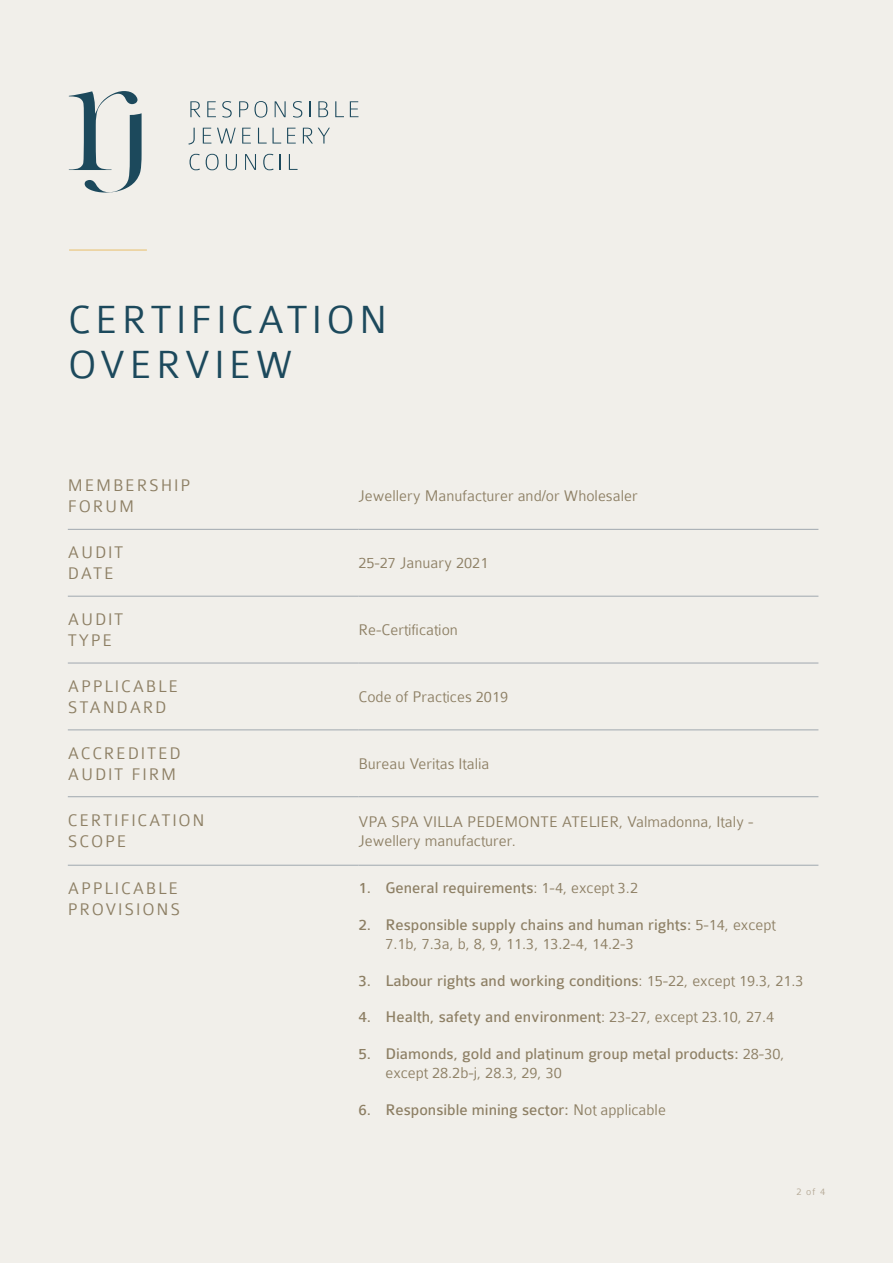
<style>
.page{position:relative;width:893px;height:1263px;background:#f1efea}
.page>*{position:absolute;margin:0;border:0;box-sizing:border-box;transform-origin:0 0}
.Large_subhead_20pt_S{font:300 42px/45px "Colaborate";letter-spacing:.1em;color:#1c495c}
.Small_subhead_12pt_E{font:300 18px/21px "Colaborate";letter-spacing:.1em;color:#8d7f64}
.Body_copy_Earth{font:300 16.5px/19.5px "Colaborate";color:#8d7f64}
.t1{font:16.5px/19.5px "Colaborate";color:#8d7f64}
.t2{font:300 10.5px "Colaborate";color:#b5a996}
.s1{font-weight:300}
.s2{font-weight:400}
</style>
<div class="page">
<hr style="left:69px;top:249px;width:78px;height:2px;background:#e9c378">
<svg style="left:68px;top:96px;width:291px;height:75px"></svg>
<svg style="left:69px;top:91px;width:73px;height:102px"></svg>
<svg style="left:190px;top:101px;width:10px;height:16px"></svg>
<svg style="left:207px;top:101px;width:9px;height:16px"></svg>
<svg style="left:222px;top:101px;width:10px;height:17px"></svg>
<svg style="left:239px;top:101px;width:9px;height:16px"></svg>
<svg style="left:254px;top:101px;width:13px;height:17px"></svg>
<svg style="left:275px;top:101px;width:11px;height:16px"></svg>
<svg style="left:293px;top:101px;width:9px;height:17px"></svg>
<svg style="left:309px;top:101px;width:2px;height:16px"></svg>
<svg style="left:318px;top:101px;width:10px;height:16px"></svg>
<svg style="left:335px;top:101px;width:9px;height:16px"></svg>
<svg style="left:350px;top:101px;width:8px;height:16px"></svg>
<svg style="left:188px;top:128px;width:7px;height:17px"></svg>
<svg style="left:203px;top:128px;width:8px;height:16px"></svg>
<svg style="left:217px;top:128px;width:19px;height:16px"></svg>
<svg style="left:242px;top:128px;width:9px;height:16px"></svg>
<svg style="left:258px;top:128px;width:23px;height:16px"></svg>
<svg style="left:287px;top:128px;width:9px;height:16px"></svg>
<svg style="left:303px;top:128px;width:27px;height:16px"></svg>
<svg style="left:190px;top:154px;width:10px;height:16px"></svg>
<svg style="left:206px;top:154px;width:13px;height:16px"></svg>
<svg style="left:226px;top:154px;width:11px;height:16px"></svg>
<svg style="left:245px;top:154px;width:11px;height:16px"></svg>
<svg style="left:263px;top:154px;width:11px;height:16px"></svg>
<svg style="left:280px;top:154px;width:1px;height:16px"></svg>
<svg style="left:289px;top:154px;width:9px;height:16px"></svg>
<hr style="left:68px;top:529px;width:290px;height:1px;background:#a0a8af">
<hr style="left:358px;top:529px;width:460px;height:1px;background:#a0a8af">
<hr style="left:68px;top:596px;width:290px;height:1px;background:#a0a8af">
<hr style="left:358px;top:596px;width:460px;height:1px;background:#a0a8af">
<hr style="left:68px;top:663px;width:290px;height:1px;background:#a0a8af">
<hr style="left:358px;top:663px;width:460px;height:1px;background:#a0a8af">
<hr style="left:68px;top:730px;width:290px;height:1px;background:#a0a8af">
<hr style="left:358px;top:730px;width:460px;height:1px;background:#a0a8af">
<hr style="left:68px;top:796px;width:290px;height:1px;background:#a0a8af">
<hr style="left:358px;top:796px;width:460px;height:1px;background:#a0a8af">
<hr style="left:68px;top:865px;width:290px;height:1px;background:#a0a8af">
<hr style="left:358px;top:865px;width:460px;height:1px;background:#a0a8af">
<p class="Large_subhead_20pt_S" style="left:68px;top:298px;width:321px">CERTIFICATION<br>OVERVIEW</p>
<p class="Small_subhead_12pt_E" style="left:68px;top:475px;width:124px">MEMBERSHIP<br>FORUM</p>
<p class="Body_copy_Earth" style="left:358px;top:486px;width:281px">Jewellery Manufacturer and/or Wholesaler</p>
<p class="Small_subhead_12pt_E" style="left:68px;top:542px;width:57px">AUDIT<br>DATE</p>
<p class="Body_copy_Earth" style="left:358px;top:553px;width:131px">25-27 January 2021</p>
<p class="Small_subhead_12pt_E" style="left:68px;top:609px;width:57px">AUDIT<br>TYPE</p>
<p class="Body_copy_Earth" style="left:358px;top:620px;width:101px">Re-Certification</p>
<p class="Small_subhead_12pt_E" style="left:68px;top:676px;width:112px">APPLICABLE<br>STANDARD</p>
<p class="Body_copy_Earth" style="left:358px;top:687px;width:151px">Code of Practices 2019</p>
<p class="Small_subhead_12pt_E" style="left:68px;top:742px;width:114px">ACCREDITED<br>AUDIT FIRM</p>
<p class="Body_copy_Earth" style="left:358px;top:754px;width:132px">Bureau Veritas Italia</p>
<p class="Small_subhead_12pt_E" style="left:68px;top:810px;width:138px">CERTIFICATION<br>SCOPE</p>
<p class="Body_copy_Earth" style="left:358px;top:812px;width:397px">VPA SPA VILLA PEDEMONTE ATELIER, Valmadonna, Italy -<br>Jewellery manufacturer.</p>
<p class="Small_subhead_12pt_E" style="left:68px;top:878px;width:114px">APPLICABLE<br>PROVISIONS</p>
<p class="t1" style="left:358px;top:878px;width:281px">1. General requirements<span class="s1">: 1-4, except 3.2</span></p>
<p class="Body_copy_Earth" style="left:385px;top:915px;width:392px;text-indent:-27px"><span class="s2">2. Responsible supply chains and human rights:</span> 5-14, except<br>7.1b, 7.3a, b, 8, 9, 11.3, 13.2-4, 14.2-3</p>
<p class="t1" style="left:358px;top:971px;width:447px">3. Labour rights and working conditions<span class="s1">: 15-22, except 19.3, 21.3</span></p>
<p class="t1" style="left:358px;top:1007px;width:417px">4. Health, safety and environment<span class="s1">: 23-27, except 23.10, 27.4</span></p>
<p class="t1" style="left:385px;top:1044px;width:401px;text-indent:-27px">5. Diamonds, gold and platinum group metal products: <span class="s1">28-30, except 28.2b-j, 28.3, 29, 30</span></p>
<p class="t1" style="left:358px;top:1100px;width:309px">6. Responsible mining sector: <span class="s1">Not applicable</span></p>
<p class="t2" style="left:796px;top:1186px;width:30px">2 of 4</p>
</div>
